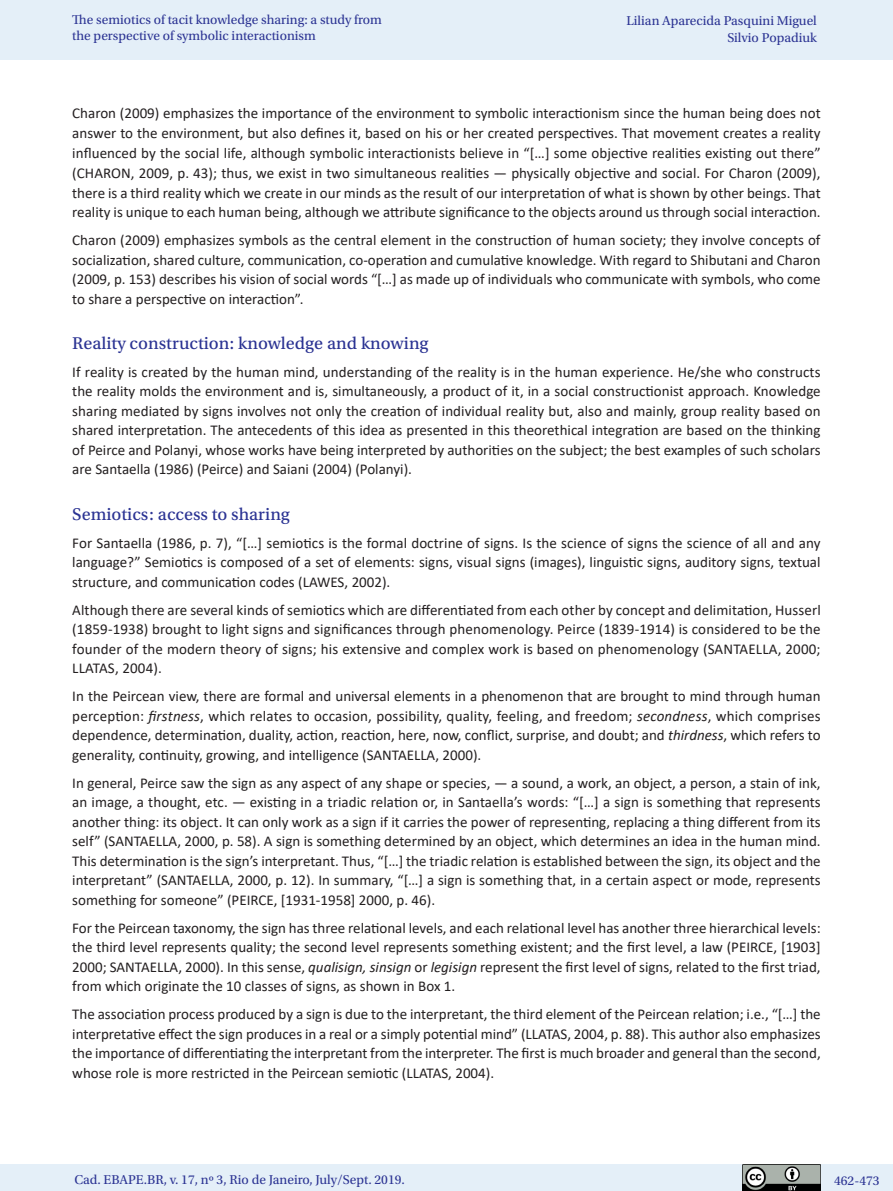
<style>
.page{position:relative;width:893px;height:1191px;background:#fff}
.page>*{position:absolute;margin:0;border:0;box-sizing:border-box;transform-origin:0 0}
._07_2_sub2{font:18px "Utopia Std Capt";color:#2b3393}
._06_0_texto{font:15px/19.5px "Calibri";color:#231f20;text-align:justify}
.t1{font:13.5px/16.5px "Utopia Std";color:#2b3393}
.s1{font-style:italic}
</style>
<div class="page">
<div style="left:0;top:0;width:893px;height:60px;background:#e4eff8"></div>
<div style="left:0;top:1164px;width:893px;height:27px;background:#e4eff8"></div>
<img style="left:743px;top:1164px;width:78px;height:27px">
<p class="t1" style="left:72px;top:11px;width:311px">The semiotics of tacit knowledge sharing: a study from the perspective of symbolic interactionism</p>
<p class="t1" style="left:626px;top:13px;width:192px;text-align:right">Lilian Aparecida Pasquini Miguel<br>Silvio Popadiuk</p>
<p class="_06_0_texto" style="left:72px;top:102px;width:750px;line-height:20px">Charon (2009) emphasizes the importance of the environment to symbolic interactionism since the human being does not answer to the environment, but also defines it, based on his or her created perspectives. That movement creates a reality influenced by the social life, although symbolic interactionists believe in “[…] some objective realities existing out there” (CHARON, 2009, p. 43); thus, we exist in two simultaneous realities — physically objective and social. For Charon (2009), there is a third reality which we create in our minds as the result of our interpretation of what is shown by other beings. That reality is unique to each human being, although we attribute significance to the objects around us through social interaction.</p>
<p class="_06_0_texto" style="left:72px;top:230px;width:750px">Charon (2009) emphasizes symbols as the central element in the construction of human society; they involve concepts of socialization, shared culture, communication, co-operation and cumulative knowledge. With regard to Shibutani and Charon (2009, p. 153) describes his vision of social words “[…] as made up of individuals who communicate with symbols, who come to share a perspective on interaction”.</p>
<p class="_07_2_sub2" style="left:72px;top:333px;width:358px">Reality construction: knowledge and knowing</p>
<p class="_06_0_texto" style="left:72px;top:362px;width:750px">If reality is created by the human mind, understanding of the reality is in the human experience. He/she who constructs the reality molds the environment and is, simultaneously, a product of it, in a social constructionist approach. Knowledge sharing mediated by signs involves not only the creation of individual reality but, also and mainly, group reality based on shared interpretation. The antecedents of this idea as presented in this theorethical integration are based on the thinking of Peirce and Polanyi, whose works have being interpreted by authorities on the subject; the best examples of such scholars are Santaella (1986) (Peirce) and Saiani (2004) (Polanyi).</p>
<p class="_07_2_sub2" style="left:72px;top:504px;width:219px">Semiotics: access to sharing</p>
<p class="_06_0_texto" style="left:72px;top:532px;width:750px">For Santaella (1986, p. 7), “[…] semiotics is the formal doctrine of signs. Is the science of signs the science of all and any language?” Semiotics is composed of a set of elements: signs, visual signs (images), linguistic signs, auditory signs, textual structure, and communication codes (LAWES, 2002).</p>
<p class="_06_0_texto" style="left:72px;top:599px;width:750px">Although there are several kinds of semiotics which are differentiated from each other by concept and delimitation, Husserl (1859-1938) brought to light signs and significances through phenomenology. Peirce (1839-1914) is considered to be the founder of the modern theory of signs; his extensive and complex work is based on phenomenology (SANTAELLA, 2000; LLATAS, 2004).</p>
<p class="_06_0_texto" style="left:72px;top:686px;width:750px">In the Peircean view, there are formal and universal elements in a phenomenon that are brought to mind through human perception: <span class="s1">firstness</span>, which relates to occasion, possibility, quality, feeling, and freedom; <span class="s1">secondness</span>, which comprises dependence, determination, duality, action, reaction, here, now, conflict, surprise, and doubt; and <span class="s1">thirdness</span>, which refers to generality, continuity, growing, and intelligence (SANTAELLA, 2000).</p>
<p class="_06_0_texto" style="left:72px;top:772px;width:750px">In general, Peirce saw the sign as any aspect of any shape or species, — a sound, a work, an object, a person, a stain of ink, an image, a thought, etc. — existing in a triadic relation or, in Santaella’s words: “[…] a sign is something that represents another thing: its object. It can only work as a sign if it carries the power of representing, replacing a thing different from its self” (SANTAELLA, 2000, p. 58). A sign is something determined by an object, which determines an idea in the human mind.<br>This determination is the sign’s interpretant. Thus, “[…] the triadic relation is established between the sign, its object and the interpretant” (SANTAELLA, 2000, p. 12). In summary, “[…] a sign is something that, in a certain aspect or mode, represents something for someone” (PEIRCE, [1931-1958] 2000, p. 46).</p>
<p class="_06_0_texto" style="left:72px;top:917px;width:750px">For the Peircean taxonomy, the sign has three relational levels, and each relational level has another three hierarchical levels: the third level represents quality; the second level represents something existent; and the first level, a law (PEIRCE, [1903] 2000; SANTAELLA, 2000). In this sense, <span class="s1">qualisign, sinsign</span> or <span class="s1">legisign</span> represent the first level of signs, related to the first triad, from which originate the 10 classes of signs, as shown in Box 1.</p>
<p class="_06_0_texto" style="left:72px;top:1004px;width:750px">The association process produced by a sign is due to the interpretant, the third element of the Peircean relation; i.e., “[…] the interpretative effect the sign produces in a real or a simply potential mind” (LLATAS, 2004, p. 88). This author also emphasizes the importance of differentiating the interpretant from the interpreter. The first is much broader and general than the second, whose role is more restricted in the Peircean semiotic (LLATAS, 2004).</p>
<p class="t1" style="left:74px;top:1171px;width:332px">Cad. EBAPE.BR, v. 17, nº 3, Rio de Janeiro, July/Sept. 2019.</p>
<p class="t1" style="left:834px;top:1172px;width:47px">462-473</p>
</div>
